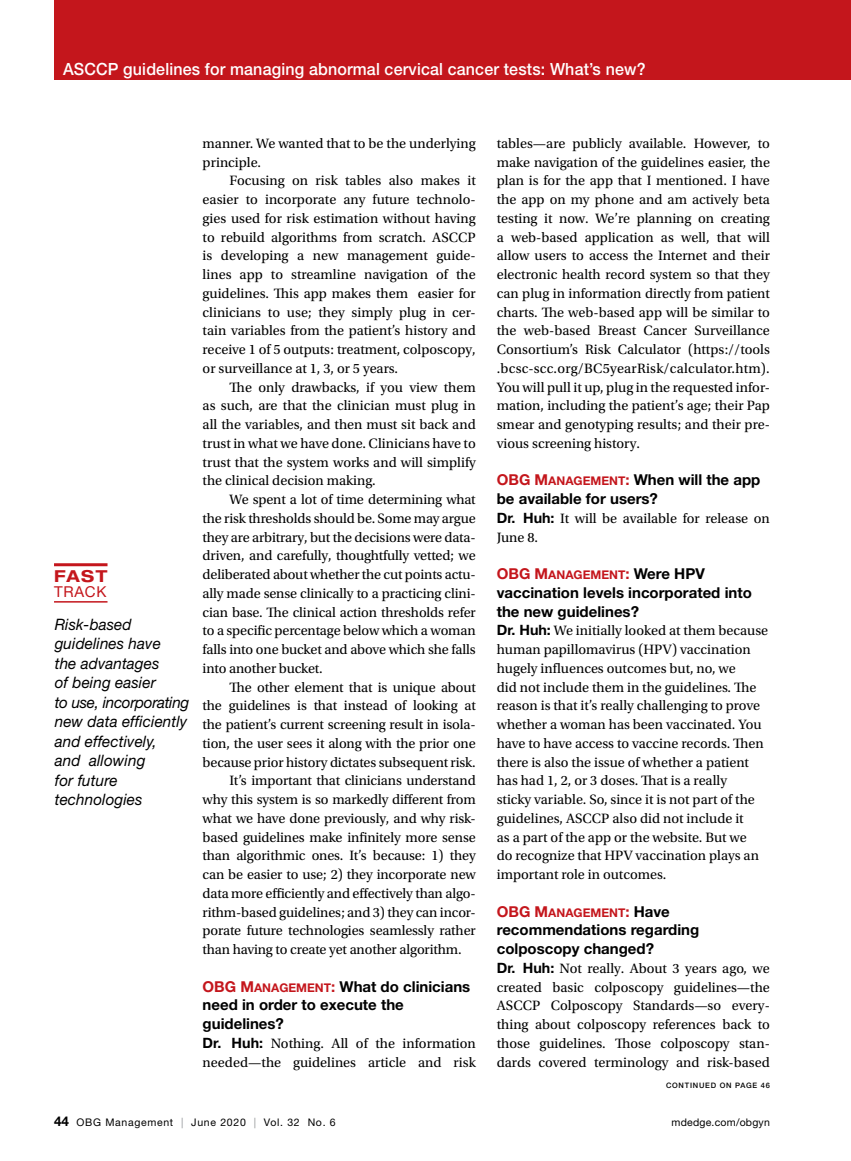
<style>
.page{position:relative;width:851px;height:1161px;background:#fff}
.page>*{position:absolute;margin:0;border:0;box-sizing:border-box;transform-origin:0 0}
.t1{font:500 16.8px "Helvetica Neue LT Std";letter-spacing:.01em;color:#fff;scale:.95 1}
.t2{font:700 expanded 16.5px "Helvetica Neue LT Std";color:#c4161c}
.t3{font:italic 15.75px/19.5px "Helvetica Neue LT Std";letter-spacing:.005em;color:#000}
.t4{font:700 15px/18.8px "Helvetica Neue LT Std";color:#000}
.t5{font:15px "Helvetica Neue LT Std";letter-spacing:.05em;color:#c4161c}
.t6{font:14.25px/18.8px "Utopia Std";letter-spacing:-.005em;color:#000;text-align:justify}
.t7{font:12px "Helvetica Neue LT Std Bd SC800";color:#c4161c}
.t8{font:10.5px "Helvetica Neue LT Std";letter-spacing:.065em;color:#000}
.t9{font:10.5px "Helvetica Neue LT Std";letter-spacing:.02em;color:#000}
.t10{font:500 7.5px "Helvetica Neue LT Std";letter-spacing:.1em;color:#000}
.s1{color:#c4161c}
.s2{font-family:"Helvetica Neue LT Std Bd SC800";font-weight:400;color:#c4161c}
.s3{font-family:"Helvetica Neue LT Std Bd SC800";font-weight:400;font-size:12px;color:#c4161c}
.s4{font-family:"Helvetica Neue LT Std";font-weight:700}
.s5{font-family:"Helvetica Neue LT Std";font-weight:700;font-size:15px}
.s6{font-size:15px}
.s7{font-family:"Helvetica Neue LT Std";font-weight:700;font-size:15px;color:#000}
.s8{font-weight:700;font-size:13.5px}
.s9{color:#939598}
</style>
<div class="page">
<hr style="left:54px;top:601px;width:53px;height:2px;background:#c4161c">
<hr style="left:54px;top:563px;width:53px;height:3px;background:#c4161c">
<div style="left:54px;top:0;width:796px;height:80px;background:#c4161c"></div>
<p class="t1" style="left:63px;top:59px;width:614px">ASCCP guidelines for managing abnormal cervical cancer tests: What’s new?</p>
<p class="t2" style="left:54px;top:566px;width:55px">FAST</p>
<p class="t5" style="left:54px;top:583px;width:54px">TRACK</p>
<p class="t3" style="left:55px;top:614px;width:136px">Risk-based guidelines have<br>the advantages<br>of being easier<br>to use, incorporating new data efficiently and effectively,<br>and allowing<br>for future technologies</p>
<p class="t6" style="left:202px;top:134px;width:274px">manner. We wanted that to be the underlying principle.</p>
<p class="t6" style="left:202px;top:172px;width:275px;text-indent:27px">Focusing on risk tables also makes it easier to incorporate any future technolo&shy;gies used for risk estimation without having to rebuild algorithms from scratch. ASCCP is developing a new management guide&shy;lines app to streamline navigation of the guidelines. This app makes them easier for clinicians to use; they simply plug in cer&shy;tain variables from the patient’s history and receive 1 of 5 outputs: treatment, colposcopy, or surveillance at 1, 3, or 5 years.</p>
<p class="t6" style="left:202px;top:378px;width:275px;text-indent:27px">The only drawbacks, if you view them as such, are that the clinician must plug in all the variables, and then must sit back and trust in what we have done. Clinicians have to trust that the system works and will simplify the clinical decision making.</p>
<p class="t6" style="left:202px;top:490px;width:275px;text-indent:27px">We spent a lot of time determining what the risk thresholds should be. Some may argue they are arbitrary, but the decisions were data&shy;driven, and carefully, thoughtfully vetted; we deliberated about whether the cut points actu&shy;ally made sense clinically to a practicing clini&shy;cian base. The clinical action thresholds refer to a specific percentage below which a woman falls into one bucket and above which she falls into another bucket.</p>
<p class="t6" style="left:230px;top:678px;width:247px">The other element that is unique about</p>
<p class="t6" style="left:202px;top:697px;width:275px">the guidelines is that instead of looking at</p>
<p class="t6" style="left:202px;top:715px;width:274px">the patient’s current screening result in isola-</p>
<p class="t6" style="left:202px;top:734px;width:275px">tion, the user sees it along with the prior one</p>
<p class="t6" style="left:202px;top:753px;width:274px">because prior history dictates subsequent risk.</p>
<p class="t6" style="left:230px;top:772px;width:248px">It’s important that clinicians understand</p>
<p class="t6" style="left:202px;top:790px;width:275px">why this system is so markedly different from</p>
<p class="t6" style="left:202px;top:809px;width:275px">what we have done previously, and why risk-</p>
<p class="t6" style="left:202px;top:828px;width:274px">based guidelines make infinitely more sense</p>
<p class="t6" style="left:202px;top:847px;width:274px">than algorithmic ones. It’s because: 1) they</p>
<p class="t6" style="left:202px;top:865px;width:275px">can be easier to use; 2) they incorporate new</p>
<p class="t6" style="left:202px;top:884px;width:274px">data more efficiently and effectively than algo-</p>
<p class="t6" style="left:202px;top:903px;width:275px">rithm-based guidelines; and 3) they can incor-</p>
<p class="t6" style="left:202px;top:922px;width:275px">porate future technologies seamlessly rather</p>
<p class="t6" style="left:202px;top:940px;width:260px">than having to create yet another algorithm.</p>
<p class="t4" style="left:202px;top:976px;width:269px"><span class="s1">OBG</span> <span class="s2">M</span><span class="s3">ANAGEMENT</span><span class="s1">:</span> What do clinicians need in order to execute the guidelines?</p>
<p class="t6" style="left:202px;top:1034px;width:275px"><span class="s4">Dr. Huh:</span> Nothing. All of the information needed—the guidelines article and risk</p>
<p class="t6" style="left:497px;top:134px;width:275px">tables—are publicly available. However, to make navigation of the guidelines easier, the plan is for the app that I mentioned. I have the app on my phone and am actively beta testing it now. We’re planning on creating a web-based application as well, that will allow users to access the Internet and their electronic health record system so that they can plug in information directly from patient charts. The web-based app will be similar to the web-based Breast Cancer Surveillance Consortium’s Risk Calculator (https://tools .bcsc-scc.org/BC5yearRisk/calculator.htm).<br>You will pull it up, plug in the requested infor&shy;mation, including the patient’s age; their Pap smear and genotyping results; and their pre&shy;vious screening history.</p>
<p class="t4" style="left:496px;top:470px;width:265px"><span class="s1">OBG</span> <span class="s2">M</span><span class="s3">ANAGEMENT</span><span class="s1">:</span> When will the app be available for users?</p>
<p class="t6" style="left:496px;top:509px;width:275px"><span class="s4">Dr. Huh:</span> It will be available for release on<br>June 8.</p>
<p class="t7" style="left:496px;top:567px;width:209px"><span class="s5">OBG</span> <span class="s6">M</span>ANAGEMENT<span class="s5">:</span> <span class="s7">Were HPV</span></p>
<p class="t4" style="left:496px;top:583px;width:256px">vaccination levels incorporated into the new guidelines?</p>
<p class="t6" style="left:496px;top:622px;width:273px;text-align:left"><span class="s4">Dr. Huh:</span> We initially looked at them because human papillomavirus (HPV) vaccination hugely influences outcomes but, no, we<br>did not include them in the guidelines. The reason is that it’s really challenging to prove whether a woman has been vaccinated. You have to have access to vaccine records. Then there is also the issue of whether a patient has had 1, 2, or 3 doses. That is a really<br>sticky variable. So, since it is not part of the guidelines, ASCCP also did not include it<br>as a part of the app or the website. But we<br>do recognize that HPV vaccination plays an important role in outcomes.</p>
<p class="t7" style="left:496px;top:905px;width:174px"><span class="s5">OBG</span> <span class="s6">M</span>ANAGEMENT<span class="s5">:</span> <span class="s7">Have</span></p>
<p class="t4" style="left:496px;top:920px;width:204px">recommendations regarding colposcopy changed?</p>
<p class="t6" style="left:496px;top:959px;width:275px"><span class="s4">Dr. Huh:</span> Not really. About 3 years ago, we created basic colposcopy guidelines—the ASCCP Colposcopy Standards—so every&shy;thing about colposcopy references back to those guidelines. Those colposcopy stan&shy;dards covered terminology and risk-based</p>
<p class="t10" style="left:666px;top:1080px;width:105px">CONTINUED ON PAGE 46</p>
<p class="t8" style="left:54px;top:1116px;width:283px"><span class="s8">44</span> OBG Management <span class="s9">|</span> June 2020 <span class="s9">|</span> Vol. 32 No. 6</p>
<p class="t9" style="left:671px;top:1116px;width:100px">mdedge.com/obgyn</p>
</div>
